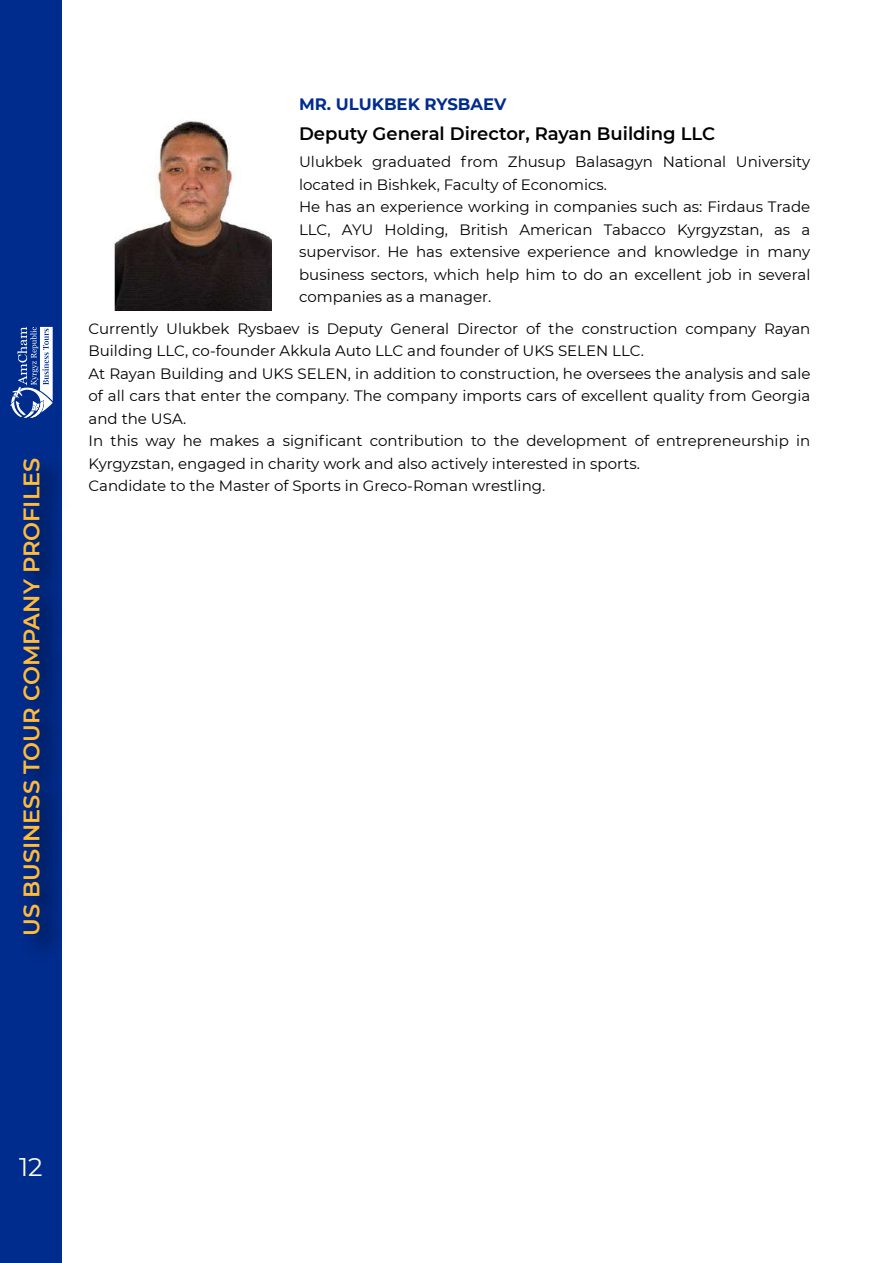
<style>
.page{position:relative;width:893px;height:1263px;background:#fff}
.page>*{position:absolute;margin:0;border:0;box-sizing:border-box;transform-origin:0 0}
.t1{font:25.5px "Montserrat";color:#fff}
.t2{font:600 22.5px "Montserrat";color:#ffbb39}
.t3{font:600 18px "Montserrat";color:#000}
.t4{font:700 16.5px "Montserrat";color:#002c8d}
.t5{font:15px/22.5px "Montserrat";color:#000}
</style>
<div class="page">
<div style="left:0;top:0;width:61px;height:1263px;background:#002c8d"></div>
<svg style="left:10px;top:327px;width:43px;height:91px"></svg>
<img style="left:28px;top:445px;width:34px;height:524px">
<img style="left:115px;top:120px;width:156px;height:191px">
<h2 class="t2" style="left:15px;top:936px;width:480px;rotate:-90deg">US BUSINESS TOUR COMPANY PROFILES</h2>
<p class="t4" style="left:299px;top:93px;width:209px">MR. ULUKBEK RYSBAEV</p>
<p class="t3" style="left:299px;top:120px;width:417px">Deputy General Director, Rayan Building LLC</p>
<p class="t5" style="left:299px;top:150px;width:513px">Ulukbek graduated from Zhusup Balasagyn National University located in Bishkek, Faculty of Economics.<br>He has an experience working in companies such as: Firdaus Trade LLC, AYU Holding, British American Tabacco Kyrgyzstan, as a supervisor. He has extensive experience and knowledge in many business sectors, which help him to do an excellent job in several companies as a manager.</p>
<p class="t5" style="left:89px;top:317px;width:723px">Currently Ulukbek Rysbaev is Deputy General Director of the construction company Rayan Building LLC, co-founder Akkula Auto LLC and founder of UKS SELEN LLC.<br>At Rayan Building and UKS SELEN, in addition to construction, he oversees the analysis and sale of all cars that enter the company. The company imports cars of excellent quality from Georgia and the USA.<br>In this way he makes a significant contribution to the development of entrepreneurship in Kyrgyzstan, engaged in charity work and also actively interested in sports.<br>Candidate to the Master of Sports in Greco-Roman wrestling.</p>
<h1 class="t1" style="left:19px;top:1149px;width:25px">12</h1>
</div>
